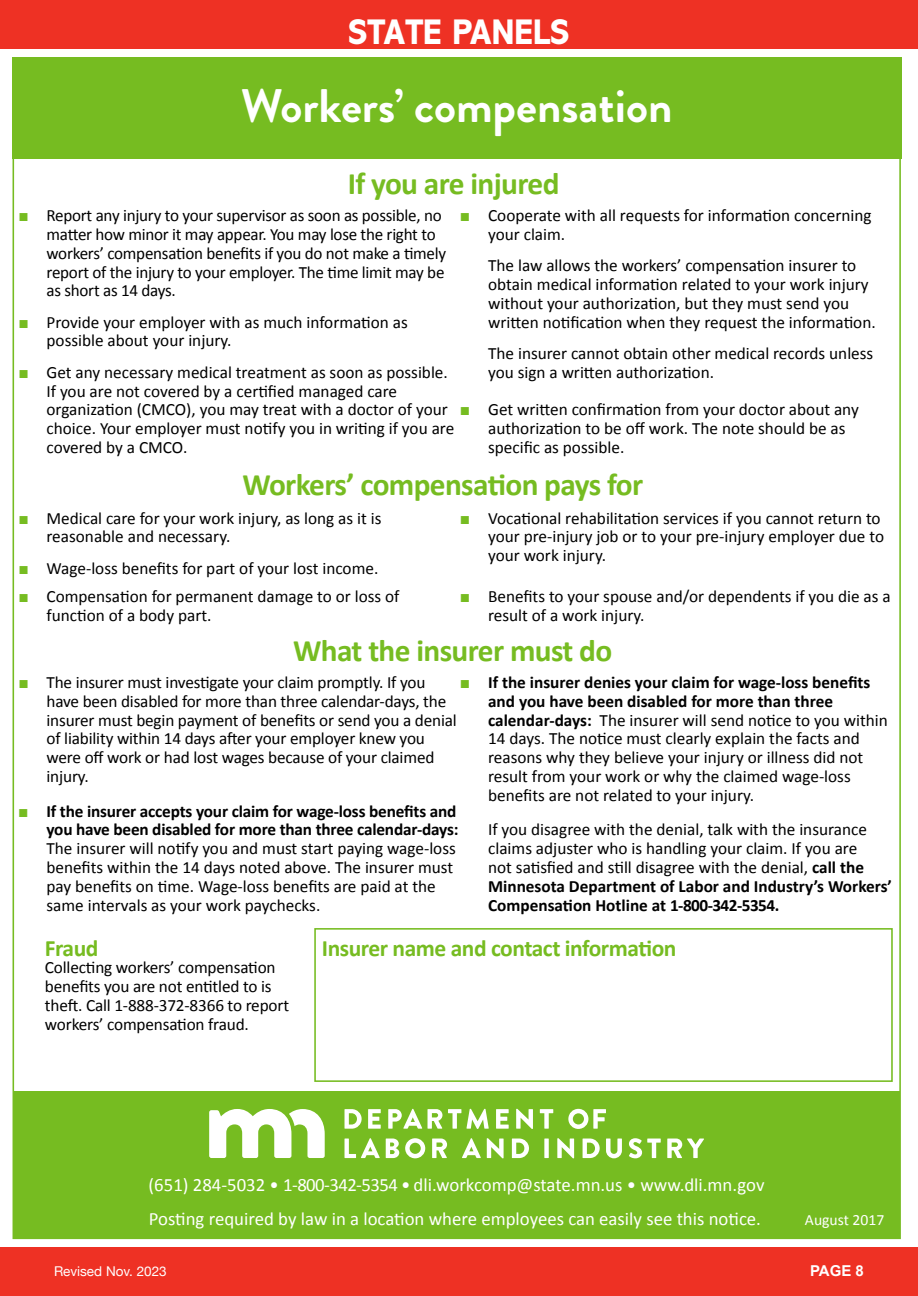
<style>
.page{position:relative;width:918px;height:1296px;background:#fff}
.page>*{position:absolute;margin:0;border:0;box-sizing:border-box;transform-origin:0 0}
.t1{font:700 46.95px "Brandon Grotesque";color:#fff}
.t2{font:800 36px "Abadi MT Pro";color:#fff;scale:.9 1}
.t3{font:700 31.35px "Calibri";letter-spacing:-.02em;color:#76bc21}
.t4{font:700 23.55px "Calibri";letter-spacing:-.02em;color:#76bc21}
.t5{font:18.75px/33.6px "Calibri";color:#fff}
.t6{font:17.25px/18.8px "Calibri";color:#000}
.t7{font:700 17.25px/18.8px "Calibri";letter-spacing:-.01em;color:#000;text-align:right}
.t8{font:15.6px "Calibri";color:#fff}
.t9{font:700 15px "Arial";color:#fff}
.t10{font:13.5px "Helvetica Neue";color:#fff}
.s1{font-family:"Arial";color:#76bc21}
.s2{font-family:"Arial";font-weight:400;color:#76bc21}
.s3{font-weight:700}
</style>
<div class="page">
<div style="left:0;top:0;width:918px;height:49px;background:#ee3124"></div>
<div style="left:0;top:1247px;width:918px;height:49px;background:#ee3124"></div>
<div style="left:314px;top:928px;width:579px;height:154px;border:2px solid #76bc21"></div>
<div style="left:13px;top:58px;width:889px;height:101px;background:#76bc21"></div>
<div style="left:13px;top:1091px;width:887px;height:147px;background:#76bc21"></div>
<svg style="left:209px;top:1109px;width:116px;height:49px"></svg>
<svg style="left:345px;top:1109px;width:17px;height:20px"></svg>
<svg style="left:368px;top:1109px;width:13px;height:20px"></svg>
<svg style="left:388px;top:1109px;width:34px;height:20px"></svg>
<svg style="left:428px;top:1109px;width:14px;height:20px"></svg>
<svg style="left:448px;top:1109px;width:41px;height:20px"></svg>
<svg style="left:496px;top:1109px;width:13px;height:20px"></svg>
<svg style="left:516px;top:1109px;width:17px;height:20px"></svg>
<svg style="left:540px;top:1109px;width:13px;height:20px"></svg>
<svg style="left:568px;top:1109px;width:38px;height:20px"></svg>
<svg style="left:345px;top:1138px;width:35px;height:20px"></svg>
<svg style="left:386px;top:1139px;width:13px;height:19px"></svg>
<svg style="left:405px;top:1138px;width:20px;height:20px"></svg>
<svg style="left:432px;top:1139px;width:15px;height:19px"></svg>
<svg style="left:462px;top:1138px;width:19px;height:20px"></svg>
<svg style="left:487px;top:1138px;width:17px;height:20px"></svg>
<svg style="left:512px;top:1139px;width:17px;height:19px"></svg>
<div style="left:544px;top:1139px;width:5px;height:19px;background:#fff"></div>
<svg style="left:557px;top:1138px;width:17px;height:20px"></svg>
<svg style="left:583px;top:1139px;width:17px;height:19px"></svg>
<svg style="left:606px;top:1139px;width:16px;height:19px"></svg>
<svg style="left:629px;top:1138px;width:32px;height:20px"></svg>
<svg style="left:667px;top:1139px;width:37px;height:19px"></svg>
<h2 class="t2" style="left:349px;top:12px;width:247px">STATE PANELS</h2>
<h1 class="t1" style="left:241px;top:73px;width:433px">Workers’ compensation</h1>
<h3 class="t3" style="left:348px;top:163px;width:213px">If you are injured</h3>
<p class="t6" style="left:488px;top:206px;width:385px;text-indent:-28px"><span class="s1">■</span> Cooperate with all requests for information concerning your claim.</p>
<p class="t6" style="left:488px;top:256px;width:389px">The law allows the workers’ compensation insurer to obtain medical information related to your work injury without your authorization, but they must send you written notification when they request the information.</p>
<p class="t6" style="left:488px;top:344px;width:387px">The insurer cannot obtain other medical records unless you sign a written authorization.</p>
<p class="t6" style="left:488px;top:400px;width:372px;text-indent:-28px"><span class="s1">■</span> Get written confirmation from your doctor about any authorization to be off work. The note should be as specific as possible.</p>
<p class="t6" style="left:47px;top:206px;width:401px;text-indent:-28px"><span class="s1">■</span> Report any injury to your supervisor as soon as possible, no matter how minor it may appear. You may lose the right to workers’ compensation benefits if you do not make a timely report of the injury to your employer. The time limit may be as short as 14 days.</p>
<p class="t6" style="left:47px;top:313px;width:363px;text-indent:-28px"><span class="s1">■</span> Provide your employer with as much information as possible about your injury.</p>
<p class="t6" style="left:47px;top:363px;width:409px;text-indent:-28px"><span class="s1">■</span> Get any necessary medical treatment as soon as possible.<br>If you are not covered by a certified managed care organization (CMCO), you may treat with a doctor of your choice. Your employer must notify you in writing if you are covered by a CMCO.</p>
<h3 class="t3" style="left:242px;top:464px;width:402px">Workers’ compensation pays for</h3>
<p class="t6" style="left:47px;top:508px;width:336px;text-indent:-28px"><span class="s1">■</span> Medical care for your work injury, as long as it is reasonable and necessary.</p>
<p class="t6" style="left:18px;top:559px;width:362px"><span class="s1">■</span> Wage-loss benefits for part of your lost income.</p>
<p class="t6" style="left:47px;top:587px;width:355px;text-indent:-28px"><span class="s1">■</span> Compensation for permanent damage to or loss of function of a body part.</p>
<p class="t6" style="left:488px;top:508px;width:398px;text-indent:-28px"><span class="s1">■</span> Vocational rehabilitation services if you cannot return to your pre-injury job or to your pre-injury employer due to your work injury.</p>
<p class="t6" style="left:488px;top:587px;width:404px;text-indent:-28px"><span class="s1">■</span> Benefits to your spouse and/or dependents if you die as a result of a work injury.</p>
<h3 class="t3" style="left:293px;top:630px;width:321px">What the insurer must do</h3>
<p class="t6" style="left:47px;top:673px;width:412px;text-indent:-28px"><span class="s1">■</span> The insurer must investigate your claim promptly. If you have been disabled for more than three calendar-days, the insurer must begin payment of benefits or send you a denial of liability within 14 days after your employer knew you were off work or had lost wages because of your claimed injury.</p>
<p class="t7" style="left:18px;top:801px;width:442px"><span class="s2">■</span> If the insurer accepts your claim for wage-loss benefits and you have been disabled for more than three calendar-days:</p>
<p class="t6" style="left:47px;top:839px;width:411px">The insurer will notify you and must start paying wage-loss benefits within the 14 days noted above. The insurer must pay benefits on time. Wage-loss benefits are paid at the same intervals as your work paychecks.</p>
<p class="t6" style="left:488px;top:673px;width:401px;text-indent:-28px"><span class="s1">■</span> <span class="s3">If the insurer denies your claim for wage-loss benefits and you have been disabled for more than three calendar-days:</span> The insurer will send notice to you within 14 days. The notice must clearly explain the facts and reasons why they believe your injury or illness did not result from your work or why the claimed wage-loss benefits are not related to your injury.</p>
<p class="t6" style="left:488px;top:820px;width:405px">If you disagree with the denial, talk with the insurance claims adjuster who is handling your claim. If you are<br>not satisfied and still disagree with the denial, <span class="s3">call the Minnesota Department of Labor and Industry’s Workers’ Compensation Hotline at 1-800-342-5354.</span></p>
<h3 class="t4" style="left:322px;top:933px;width:356px">Insurer name and contact information</h3>
<h3 class="t4" style="left:45px;top:933px;width:55px">Fraud</h3>
<p class="t6" style="left:45px;top:958px;width:246px">Collecting workers’ compensation benefits you are not entitled to is theft. Call 1-888-372-8366 to report workers’ compensation fraud.</p>
<p class="t5" style="left:149px;top:1168px;width:617px">(651) 284-5032 • 1-800-342-5354 • dli.workcomp@state.mn.us • www.dli.mn.gov<br>Posting required by law in a location where employees can easily see this notice.</p>
<p class="t8" style="left:805px;top:1210px;width:81px">August 2017</p>
<p class="t10" style="left:54px;top:1262px;width:114px">Revised Nov. 2023</p>
<p class="t9" style="left:810px;top:1261px;width:55px">PAGE 8</p>
</div>
